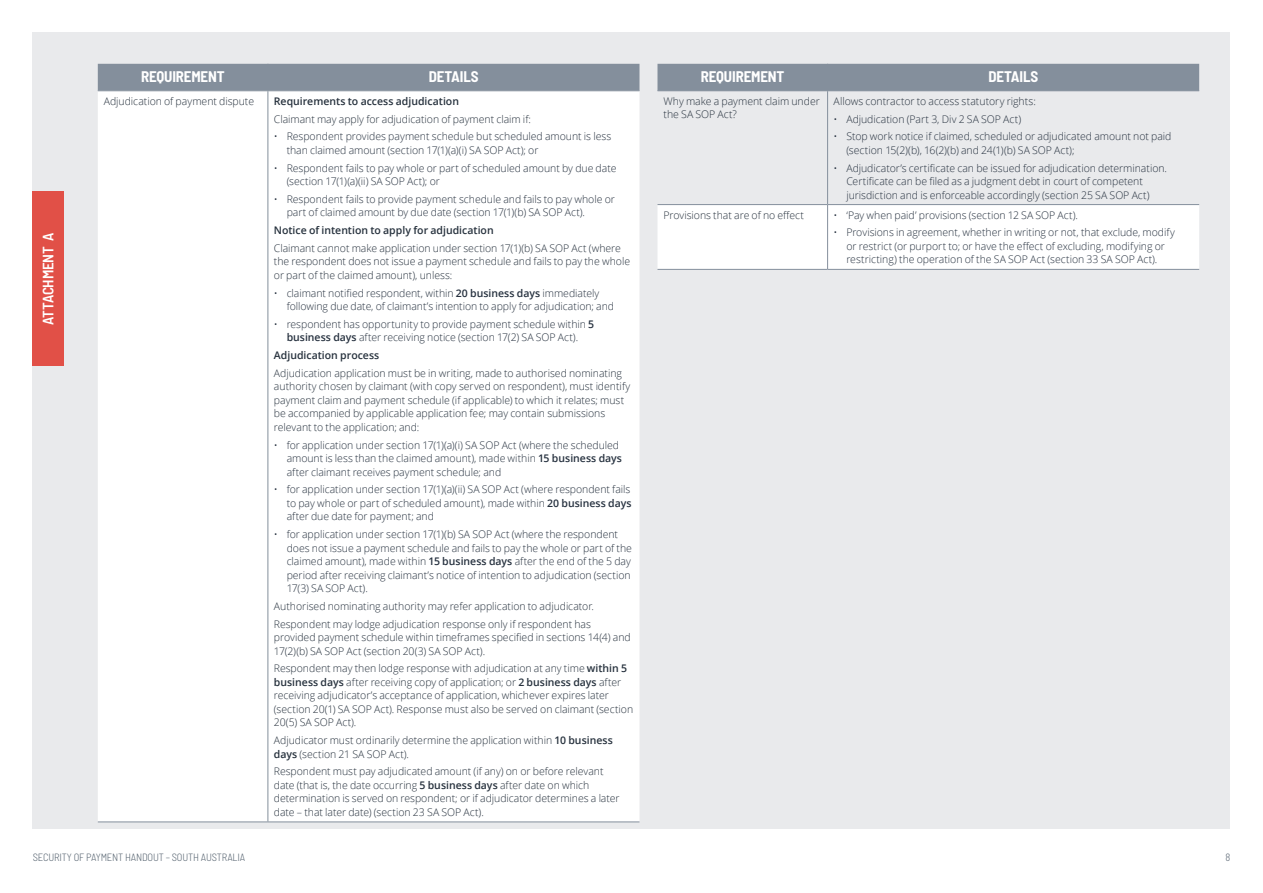
<style>
.page{position:relative;width:1263px;height:893px;background:#fff}
.page>*{position:absolute;margin:0;border:0;box-sizing:border-box;transform-origin:0 0}
.tabel_header{font:700 semi-condensed 15px "Barlow";letter-spacing:-.01em;color:#fff}
.Tab{font:600 semi-condensed 15px "Barlow";letter-spacing:-.01em;color:#fff}
.t1{font:300 10.5px/13.5px "Open Sans";letter-spacing:-.005em;color:#26313f}
.Open_7_9_1mm{font:300 10.5px/13.5px "Open Sans";letter-spacing:-.005em;color:#26313d}
.Open_7_9_1mm-2{font:600 10.5px "Open Sans";color:#26313d}
.t2{font:300 semi-condensed 10.5px "Barlow";letter-spacing:-.015em;color:#566370}
.s1{font-weight:600}
</style>
<div class="page">
<div style="left:33px;top:33px;width:1197px;height:796px;background:#e9eaec"></div>
<div style="left:33px;top:191px;width:31px;height:175px;background:#e15047"></div>
<div style="left:98px;top:91px;width:541px;height:730px;background:#fff"></div>
<div style="left:98px;top:64px;width:541px;height:26px;background:#848f9c"></div>
<hr style="left:98px;top:90px;width:170px;height:1px;background:#848f9c">
<hr style="left:268px;top:90px;width:371px;height:1px;background:#848f9c">
<hr style="left:267px;top:91px;width:1px;height:730px;background:#848f9c">
<hr style="left:98px;top:821px;width:170px;height:1px;background:#848f9c">
<hr style="left:268px;top:821px;width:371px;height:1px;background:#848f9c">
<div style="left:658px;top:205px;width:541px;height:63px;background:#fff"></div>
<div style="left:657px;top:64px;width:542px;height:26px;background:#848f9c"></div>
<hr style="left:657px;top:90px;width:171px;height:1px;background:#848f9c">
<hr style="left:828px;top:90px;width:371px;height:1px;background:#848f9c">
<hr style="left:827px;top:91px;width:1px;height:113px;background:#848f9c">
<hr style="left:657px;top:204px;width:171px;height:1px;background:#848f9c">
<hr style="left:828px;top:204px;width:371px;height:1px;background:#848f9c">
<hr style="left:827px;top:205px;width:1px;height:64px;background:#848f9c">
<hr style="left:657px;top:269px;width:171px;height:1px;background:#848f9c">
<hr style="left:828px;top:269px;width:371px;height:1px;background:#848f9c">
<p class="Tab" style="left:37px;top:325px;width:94px;rotate:-90deg">ATTACHMENT A</p>
<p class="tabel_header" style="left:141px;top:67px;width:85px">REQUIREMENT</p>
<p class="tabel_header" style="left:429px;top:67px;width:51px">DETAILS</p>
<p class="Open_7_9_1mm" style="left:104px;top:94px;width:152px">Adjudication of payment dispute</p>
<p class="Open_7_9_1mm-2" style="left:274px;top:94px;width:187px">Requirements to access adjudication</p>
<p class="Open_7_9_1mm" style="left:274px;top:112px;width:259px">Claimant may apply for adjudication of payment claim if:</p>
<p class="t1" style="left:287px;top:129px;width:326px;text-indent:-13px">• Respondent provides payment schedule but scheduled amount is less than claimed amount (section 17(1)(a)(i) SA SOP Act); or</p>
<p class="t1" style="left:287px;top:161px;width:331px;text-indent:-13px">• Respondent fails to pay whole or part of scheduled amount by due date (section 17(1)(a)(ii) SA SOP Act); or</p>
<p class="t1" style="left:287px;top:192px;width:330px;text-indent:-13px">• Respondent fails to provide payment schedule and fails to pay whole or part of claimed amount by due date (section 17(1)(b) SA SOP Act).</p>
<p class="Open_7_9_1mm-2" style="left:274px;top:223px;width:221px">Notice of intention to apply for adjudication</p>
<p class="Open_7_9_1mm" style="left:274px;top:241px;width:358px">Claimant cannot make application under section 17(1)(b) SA SOP Act (where the respondent does not issue a payment schedule and fails to pay the whole or part of the claimed amount), unless:</p>
<p class="t1" style="left:287px;top:286px;width:329px;text-indent:-13px">• claimant notified respondent, within <span class="s1">20 business days</span> immediately following due date, of claimant’s intention to apply for adjudication; and</p>
<p class="t1" style="left:274px;top:317px;width:322px;text-align:center">• respondent has opportunity to provide payment schedule within <span class="s1">5 business days</span> after receiving notice (section 17(2) SA SOP Act).</p>
<p class="Open_7_9_1mm-2" style="left:274px;top:348px;width:107px">Adjudication process</p>
<p class="Open_7_9_1mm" style="left:274px;top:366px;width:358px">Adjudication application must be in writing, made to authorised nominating authority chosen by claimant (with copy served on respondent), must identify payment claim and payment schedule (if applicable) to which it relates; must be accompanied by applicable application fee; may contain submissions relevant to the application; and:</p>
<p class="t1" style="left:287px;top:438px;width:337px;text-indent:-13px">• for application under section 17(1)(a)(i) SA SOP Act (where the scheduled amount is less than the claimed amount), made within <span class="s1">15 business days </span>after claimant receives payment schedule; and</p>
<p class="t1" style="left:287px;top:482px;width:346px;text-align:justify;text-indent:-13px">• for application under section 17(1)(a)(ii) SA SOP Act (where respondent fails to pay whole or part of scheduled amount), made within <span class="s1">20 business days </span>after due date for payment; and</p>
<p class="t1" style="left:287px;top:527px;width:347px;text-indent:-13px">• for application under section 17(1)(b) SA SOP Act (where the respondent does not issue a payment schedule and fails to pay the whole or part of the claimed amount), made within <span class="s1">15 business days</span> after the end of the 5 day period after receiving claimant’s notice of intention to adjudication (section 17(3) SA SOP Act).</p>
<p class="Open_7_9_1mm" style="left:274px;top:599px;width:322px">Authorised nominating authority may refer application to adjudicator.</p>
<p class="Open_7_9_1mm" style="left:274px;top:617px;width:358px">Respondent may lodge adjudication response only if respondent has provided payment schedule within timeframes specified in sections 14(4) and<br>17(2)(b) SA SOP Act (section 20(3) SA SOP Act).</p>
<p class="Open_7_9_1mm" style="left:274px;top:662px;width:361px">Respondent may then lodge response with adjudication at any time <span class="s1">within 5 business days</span> after receiving copy of application; or <span class="s1">2 business days</span> after receiving adjudicator’s acceptance of application, whichever expires later (section 20(1) SA SOP Act). Response must also be served on claimant (section 20(5) SA SOP Act).</p>
<p class="Open_7_9_1mm" style="left:274px;top:733px;width:340px">Adjudicator must ordinarily determine the application within <span class="s1">10 business days</span> (section 21 SA SOP Act).</p>
<p class="Open_7_9_1mm" style="left:274px;top:765px;width:347px">Respondent must pay adjudicated amount (if any) on or before relevant date (that is, the date occurring <span class="s1">5 business days</span> after date on which determination is served on respondent; or if adjudicator determines a later date – that later date) (section 23 SA SOP Act).</p>
<p class="tabel_header" style="left:701px;top:67px;width:85px">REQUIREMENT</p>
<p class="tabel_header" style="left:988px;top:67px;width:51px">DETAILS</p>
<p class="Open_7_9_1mm" style="left:663px;top:94px;width:158px">Why make a payment claim under the SA SOP Act?</p>
<p class="Open_7_9_1mm" style="left:834px;top:94px;width:204px">Allows contractor to access statutory rights:</p>
<p class="t1" style="left:834px;top:112px;width:189px">• Adjudication (Part 3, Div 2 SA SOP Act)</p>
<p class="t1" style="left:846px;top:129px;width:327px;text-indent:-13px">• Stop work notice if claimed, scheduled or adjudicated amount not paid (section 15(2)(b), 16(2)(b) and 24(1)(b) SA SOP Act);</p>
<p class="t1" style="left:846px;top:161px;width:322px;text-indent:-13px">• Adjudicator’s certificate can be issued for adjudication determination.<br>Certificate can be filed as a judgment debt in court of competent jurisdiction and is enforceable accordingly (section 25 SA SOP Act)</p>
<p class="Open_7_9_1mm" style="left:663px;top:208px;width:142px">Provisions that are of no effect</p>
<p class="t1" style="left:834px;top:208px;width:246px">• ‘Pay when paid’ provisions (section 12 SA SOP Act).</p>
<p class="t1" style="left:834px;top:226px;width:343px;text-align:center">• Provisions in agreement, whether in writing or not, that exclude, modify or restrict (or purport to; or have the effect of excluding, modifying or restricting) the operation of the SA SOP Act (section 33 SA SOP Act).</p>
<p class="t2" style="left:33px;top:851px;width:214px">SECURITY OF PAYMENT HANDOUT – SOUTH AUSTRALIA</p>
<p class="t2" style="left:1225px;top:851px;width:6px">8</p>
</div>
